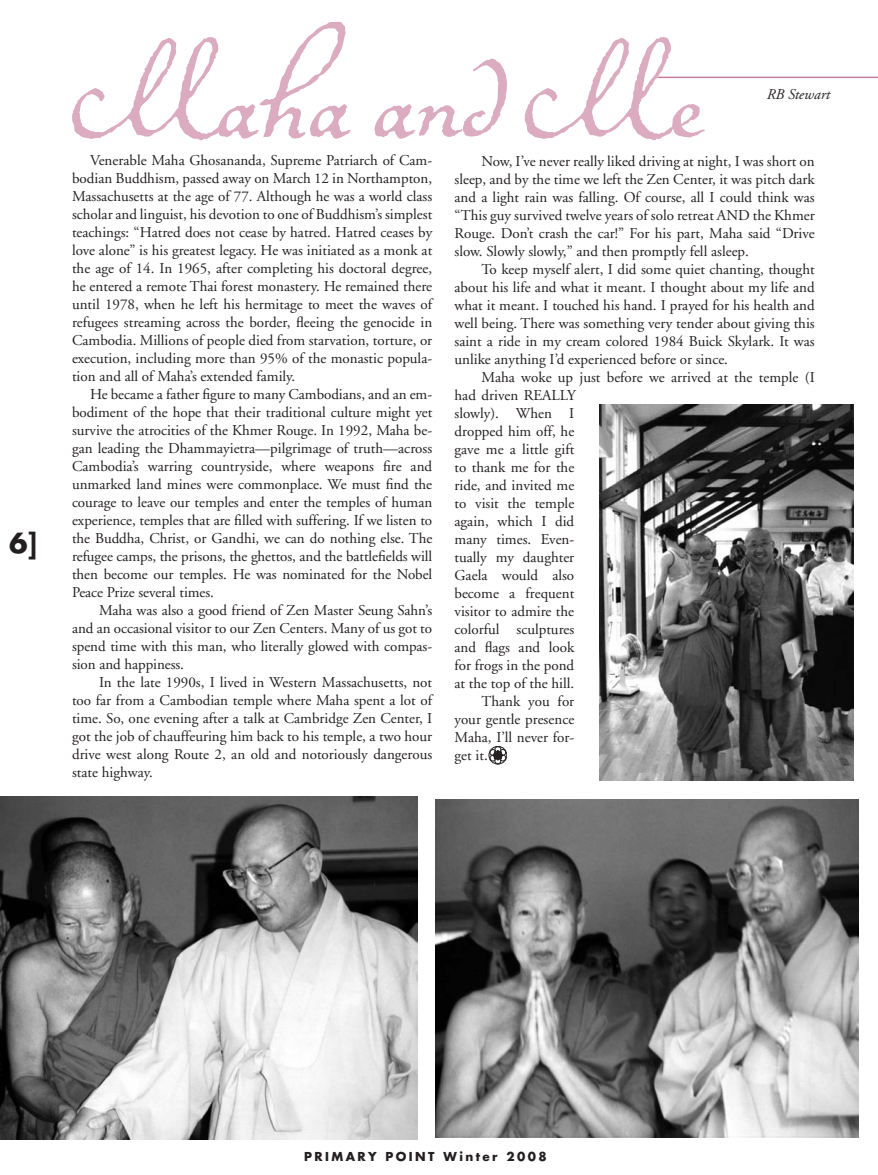
<style>
.page{position:relative;width:878px;height:1175px;background:#fff}
.page>*{position:absolute;margin:0;border:0;box-sizing:border-box;transform-origin:0 0}
.t1{font:150px "Ballerino ITC";letter-spacing:-.01em;color:#dbacc0}
.t2{font:700 27px "Futura";color:#231f20}
.t3{font:15px/18px "Adobe Garamond";color:#231f20;text-align:justify}
.t4{font:italic 15px "Adobe Garamond";color:#231f20}
.t5{font:700 12px "Futura";letter-spacing:.2em;color:#231f20}
</style>
<div class="page">
<img style="left:599px;top:404px;width:255px;height:376px">
<img style="left:435px;top:799px;width:423px;height:338px">
<img style="left:0;top:796px;width:417px;height:343px">
<hr style="left:657px;top:77px;width:221px;height:1px;background:#c87e9f">
<div style="left:489px;top:746px;width:18px;height:18px;border:1px solid #231f20;border-radius:50%"></div>
<svg style="left:489px;top:746px;width:17px;height:18px"></svg>
<h2 class="t2" style="left:9px;top:524px;width:29px">6]</h2>
<p class="t1" style="left:72px;top:-4px;width:632px">Maha and Me</p>
<p class="t3" style="left:72px;top:152px;width:362px;text-indent:18px">Venerable Maha Ghosananda, Supreme Patriarch of Cam&shy;bodian Buddhism, passed away on March 12 in Northampton, Massachusetts at the age of 77. Although he was a world class scholar and linguist, his devotion to one of Buddhism’s simplest teachings: “Hatred does not cease by hatred. Hatred ceases by love alone” is his greatest legacy. He was initiated as a monk at the age of 14. In 1965, after completing his doctoral degree, he entered a remote Thai forest monastery. He remained there until 1978, when he left his hermitage to meet the waves of refugees streaming across the border, fleeing the genocide in Cambodia. Millions of people died from starvation, torture, or execution, including more than 95% of the monastic popula&shy;tion and all of Maha’s extended family.</p>
<p class="t3" style="left:72px;top:386px;width:362px;text-indent:18px">He became a father figure to many Cambodians, and an em&shy;bodiment of the hope that their traditional culture might yet survive the atrocities of the Khmer Rouge. In 1992, Maha be&shy;gan leading the Dhammayietra—pilgrimage of truth—across Cambodia’s warring countryside, where weapons fire and unmarked land mines were commonplace. We must find the courage to leave our temples and enter the temples of human experience, temples that are filled with suffering. If we listen to the Buddha, Christ, or Gandhi, we can do nothing else. The refugee camps, the prisons, the ghettos, and the battlefields will then become our temples. He was nominated for the Nobel Peace Prize several times.</p>
<p class="t3" style="left:72px;top:602px;width:362px;text-indent:27px">Maha was also a good friend of Zen Master Seung Sahn’s and an occasional visitor to our Zen Centers. Many of us got to spend time with this man, who literally glowed with compas&shy;sion and happiness.</p>
<p class="t3" style="left:72px;top:674px;width:362px;text-indent:27px">In the late 1990s, I lived in Western Massachusetts, not too far from a Cambodian temple where Maha spent a lot of time. So, one evening after a talk at Cambridge Zen Center, I got the job of chauffeuring him back to his temple, a two hour drive west along Route 2, an old and notoriously dangerous state highway.</p>
<p class="t4" style="left:766px;top:86px;width:65px">RB Stewart</p>
<p class="t3" style="left:454px;top:152px;width:362px;text-indent:27px">Now, I’ve never really liked driving at night, I was short on sleep, and by the time we left the Zen Center, it was pitch dark and a light rain was falling. Of course, all I could think was “This guy survived twelve years of solo retreat AND the Khmer Rouge. Don’t crash the car!” For his part, Maha said “Drive slow. Slowly slowly,” and then promptly fell asleep.</p>
<p class="t3" style="left:454px;top:260px;width:362px;text-indent:27px">To keep myself alert, I did some quiet chanting, thought about his life and what it meant. I thought about my life and what it meant. I touched his hand. I prayed for his health and well being. There was something very tender about giving this saint a ride in my cream colored 1984 Buick Skylark. It was unlike anything I’d experienced before or since.</p>
<p class="t3" style="left:454px;top:368px;width:361px;text-align:left;text-indent:27px">Maha woke up just before we arrived at the temple (I had driven REALLY<br>slowly). When I<br>dropped him off, he<br>gave me a little gift<br>to thank me for the<br>ride, and invited me<br>to visit the temple<br>again, which I did<br>many times. Even-<br>tually my daughter<br>Gaela would also<br>become a frequent<br>visitor to admire the<br>colorful sculptures<br>and flags and look<br>for frogs in the pond<br>at the top of the hill.</p>
<p class="t3" style="left:454px;top:692px;width:121px;text-indent:27px">Thank you for your gentle presence Maha, I’ll never for&shy;get it.</p>
<p class="t5" style="left:304px;top:1148px;width:244px">PRIMARY POINT Winter 2008</p>
</div>
